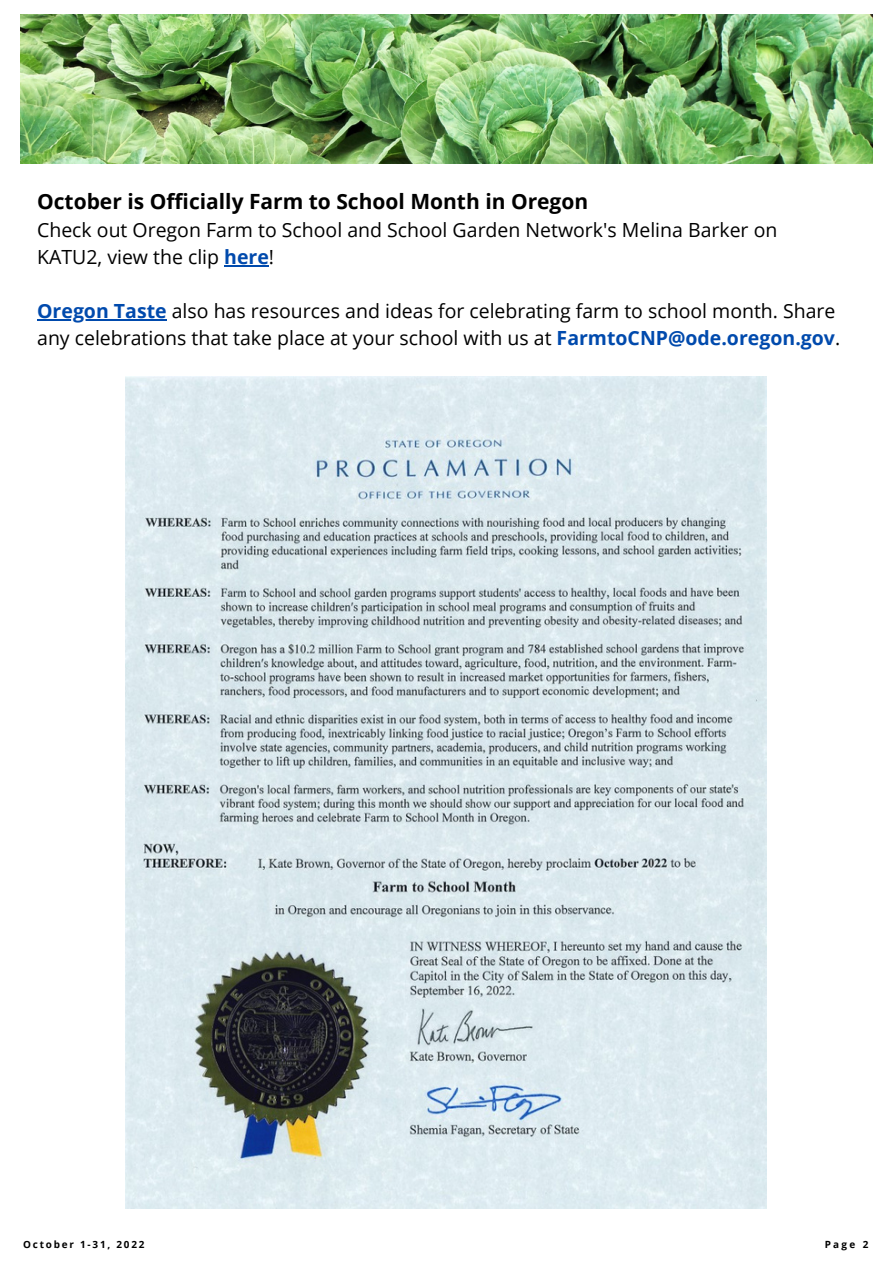
<style>
.page{position:relative;width:893px;height:1264px;background:#fff}
.page>*{position:absolute;margin:0;border:0;box-sizing:border-box;transform-origin:0 0}
.H7{font:700 21px "Open Sans";color:#000}
.t1{font:19.5px/27px "Open Sans";color:#000}
.t2{font:700 9.9px "Open Sans";letter-spacing:.18em;color:#000}
.s1{font-weight:700;color:#004aad}
</style>
<div class="page">
<hr style="left:37px;top:319px;width:130px;height:1px;background:#004aad">
<hr style="left:224px;top:265px;width:45px;height:2px;background:#004aad">
<img style="left:21px;top:14px;width:851px;height:150px">
<img style="left:126px;top:376px;width:640px;height:832px">
<p class="H7" style="left:37px;top:187px;width:552px">October is Officially Farm to School Month in Oregon</p>
<p class="t1" style="left:37px;top:216px;width:741px">Check out Oregon Farm to School and School Garden Network's Melina Barker on<br>KATU2, view the clip <span class="s1">here</span>!</p>
<p class="t1" style="left:37px;top:297px;width:804px"><span class="s1">Oregon Taste</span> also has resources and ideas for celebrating farm to school month. Share any celebrations that take place at your school with us at <span class="s1">FarmtoCNP@ode.oregon.gov</span>.</p>
<p class="t2" style="left:23px;top:1236px;width:123px">October 1-31, 2022</p>
<p class="t2" style="left:824px;top:1236px;width:45px">Page 2</p>
</div>
